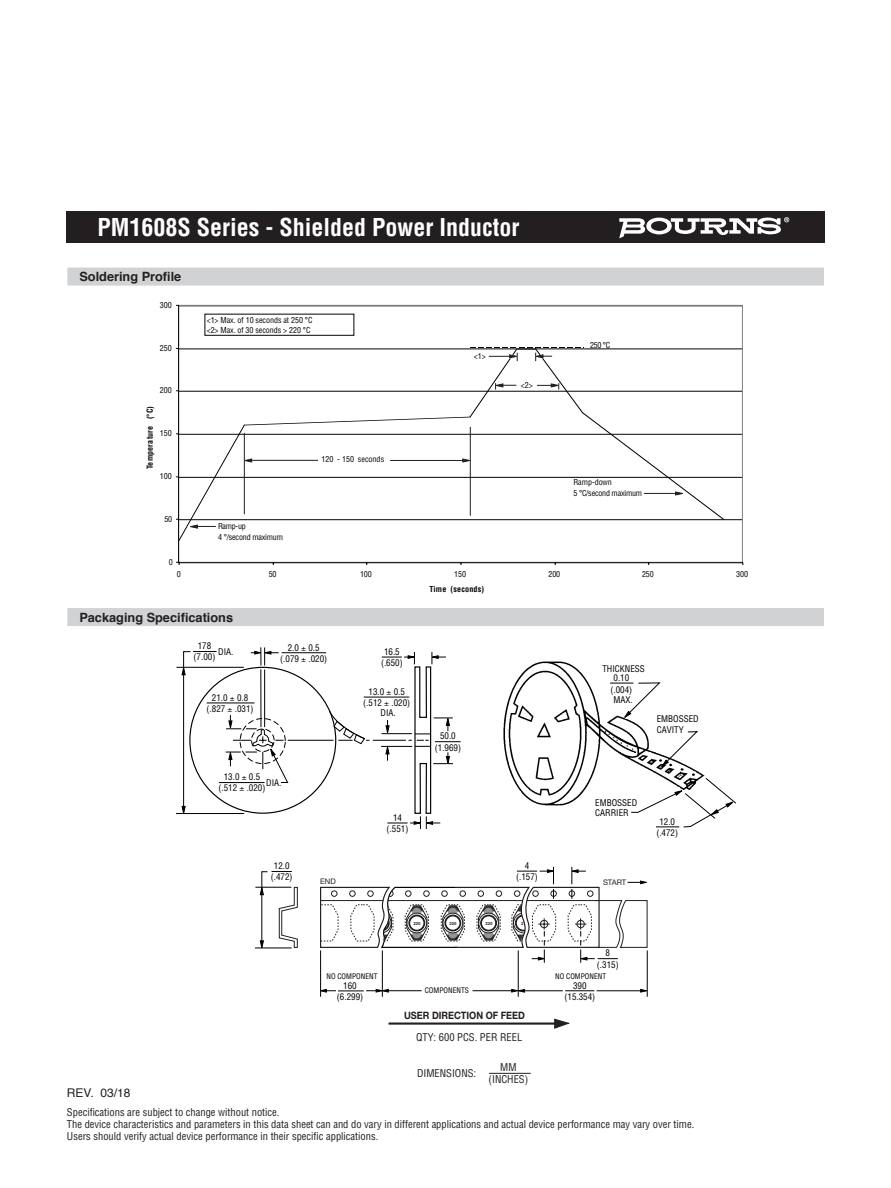
<style>
.page{position:relative;width:891px;height:1188px;background:#fff}
.page>*{position:absolute;margin:0;border:0;box-sizing:border-box;transform-origin:0 0}
.t1{font:700 condensed 24px "Helvetica";color:#fff}
.t2{font:700 12.75px "Helvetica";color:#231f20}
.t3{font:12px "Helvetica";color:#231f20}
.negative_type_header{font:condensed 10.5px "Helvetica";color:#231f20}
.t4{font:700 10.2px "Helvetica Neue";color:#231f20;scale:.9 1}
.t5{font:condensed 9px/11.2px "Helvetica";color:#000;text-align:center}
.t6{font:condensed 8.1px/10.9px "Helvetica";letter-spacing:-.015em;color:#040503}
.t7{font:700 condensed 8.1px "Helvetica";letter-spacing:.025em;color:#040503}
.t8{font:7.65px "Helvetica Neue";color:#231f20}
.t9{font:condensed 7.5px "Helvetica";color:#000}
.t10{font:700 4.2px "Helvetica";color:#231f20}
</style>
<div class="page">
<div style="left:66px;top:212px;width:758px;height:31px;background:#231f20"></div>
<svg style="left:619px;top:217px;width:170px;height:21px"></svg>
<div style="left:67px;top:268px;width:757px;height:18px;background:#d1d2d4"></div>
<hr style="left:489px;top:1073px;width:42px;height:1px;background:#231f20">
<hr style="left:179px;top:519px;width:564px;height:1px;background:#040503">
<hr style="left:179px;top:477px;width:564px;height:1px;background:#040503">
<hr style="left:179px;top:434px;width:564px;height:1px;background:#040503">
<hr style="left:179px;top:391px;width:564px;height:1px;background:#040503">
<hr style="left:179px;top:349px;width:564px;height:1px;background:#040503">
<hr style="left:179px;top:306px;width:564px;height:1px;background:#040503">
<hr style="left:178px;top:305px;width:565px;height:1px;background:#808180">
<hr style="left:742px;top:305px;width:1px;height:258px;background:#808180">
<hr style="left:178px;top:562px;width:565px;height:1px;background:#808180">
<hr style="left:178px;top:305px;width:1px;height:258px;background:#040503">
<hr style="left:179px;top:563px;width:564px;height:1px;background:#040503">
<svg style="left:176px;top:347px;width:548px;height:194px"></svg>
<div style="left:67px;top:608px;width:757px;height:18px;background:#d1d2d4"></div>
<hr style="left:261px;top:670px;width:1px;height:57px;background:#000">
<hr style="left:264px;top:670px;width:1px;height:57px;background:#000">
<svg style="left:251px;top:648px;width:28px;height:17px"></svg>
<hr style="left:282px;top:652px;width:44px;height:1px;background:#000">
<hr style="left:176px;top:667px;width:68px;height:1px;background:#000">
<hr style="left:176px;top:813px;width:68px;height:1px;background:#000">
<svg style="left:182px;top:651px;width:35px;height:162px"></svg>
<hr style="left:219px;top:782px;width:46px;height:1px;background:#000">
<hr style="left:364px;top:697px;width:45px;height:1px;background:#000">
<hr style="left:207px;top:703px;width:48px;height:1px;background:#000">
<hr style="left:381px;top:746px;width:31px;height:1px;background:#000">
<hr style="left:288px;top:740px;width:45px;height:1px;background:#000">
<svg style="left:329px;top:710px;width:40px;height:35px"></svg>
<hr style="left:373px;top:740px;width:33px;height:1px;background:#000">
<img style="left:503px;top:661px;width:202px;height:145px">
<svg style="left:661px;top:731px;width:38px;height:36px"></svg>
<svg style="left:610px;top:682px;width:51px;height:37px"></svg>
<svg style="left:630px;top:777px;width:106px;height:51px"></svg>
<hr style="left:389px;top:1023px;width:168px;height:2px;background:#231f20">
<svg style="left:554px;top:1019px;width:15px;height:10px"></svg>
<hr style="left:320px;top:950px;width:1px;height:47px;background:#000">
<hr style="left:382px;top:950px;width:1px;height:47px;background:#000">
<hr style="left:473px;top:990px;width:40px;height:1px;background:#000">
<hr style="left:518px;top:950px;width:1px;height:47px;background:#000">
<svg style="left:320px;top:989px;width:69px;height:3px"></svg>
<hr style="left:387px;top:990px;width:35px;height:1px;background:#000">
<svg style="left:640px;top:989px;width:7px;height:3px"></svg>
<hr style="left:597px;top:990px;width:45px;height:1px;background:#000">
<hr style="left:647px;top:950px;width:1px;height:47px;background:#000">
<svg style="left:511px;top:989px;width:14px;height:4px"></svg>
<hr style="left:523px;top:990px;width:40px;height:1px;background:#000">
<svg style="left:565px;top:990px;width:29px;height:1px"></svg>
<hr style="left:255px;top:887px;width:36px;height:1px;background:#000">
<hr style="left:255px;top:948px;width:37px;height:1px;background:#000">
<svg style="left:260px;top:871px;width:38px;height:78px"></svg>
<svg style="left:320px;top:867px;width:328px;height:96px"></svg>
<svg style="left:382px;top:652px;width:79px;height:177px"></svg>
<svg style="left:226px;top:708px;width:63px;height:76px"></svg>
<p class="t1" style="left:97px;top:213px;width:424px">PM1608S Series - Shielded Power Inductor</p>
<p class="t2" style="left:79px;top:266px;width:104px">Soldering Profile</p>
<p class="t6" style="left:160px;top:299px;width:13px">300</p>
<p class="t6" style="left:160px;top:342px;width:13px">250</p>
<p class="t6" style="left:160px;top:385px;width:13px">200</p>
<p class="t7" style="left:145px;top:469px;width:65px;rotate:-90deg">Temperature (°C)</p>
<p class="t6" style="left:160px;top:428px;width:13px">150</p>
<p class="t6" style="left:160px;top:471px;width:13px">100</p>
<p class="t6" style="left:164px;top:513px;width:9px">50</p>
<p class="t6" style="left:169px;top:556px;width:6px">0</p>
<p class="t6" style="left:207px;top:314px;width:107px">&lt;1&gt; Max. of 10 seconds at 250 °C</p>
<p class="t6" style="left:207px;top:324px;width:105px">&lt;2&gt; Max. of 30 seconds &gt; 220 °C</p>
<p class="t6" style="left:218px;top:521px;width:67px">Ramp-up<br>4 °/second maximum</p>
<p class="t6" style="left:321px;top:453px;width:64px">120 - 150 seconds</p>
<p class="t6" style="left:474px;top:350px;width:14px">&lt;1&gt;</p>
<p class="t6" style="left:521px;top:380px;width:14px">&lt;2&gt;</p>
<p class="t6" style="left:590px;top:340px;width:22px">250 °C</p>
<p class="t6" style="left:573px;top:476px;width:70px">Ramp-down<br>5 °C/second maximum</p>
<p class="t6" style="left:177px;top:568px;width:6px">0</p>
<p class="t6" style="left:269px;top:568px;width:9px">50</p>
<p class="t6" style="left:360px;top:568px;width:13px">100</p>
<p class="t6" style="left:454px;top:568px;width:13px">150</p>
<p class="t6" style="left:549px;top:568px;width:13px">200</p>
<p class="t6" style="left:642px;top:568px;width:13px">250</p>
<p class="t6" style="left:736px;top:568px;width:13px">300</p>
<p class="t7" style="left:429px;top:584px;width:56px">Time (seconds)</p>
<p class="t2" style="left:79px;top:607px;width:155px">Packaging Specifications</p>
<p class="t5" style="left:194px;top:640px;width:23px">178 (7.00)</p>
<p class="t5" style="left:218px;top:646px;width:17px">DIA.</p>
<p class="t5" style="left:207px;top:691px;width:48px">21.0 0.8 (.827 .031)</p>
<p class="t5" style="left:280px;top:642px;width:48px">2.0 0.5 (.079 .020)</p>
<p class="t5" style="left:219px;top:771px;width:48px">13.0 0.5 (.512 .020)</p>
<p class="t5" style="left:266px;top:777px;width:17px">DIA.</p>
<p class="t5" style="left:381px;top:646px;width:23px">16.5 (.650)</p>
<p class="t5" style="left:363px;top:686px;width:48px">13.0 0.5 (.512 .020)</p>
<p class="t5" style="left:381px;top:707px;width:17px">DIA.</p>
<p class="t5" style="left:387px;top:812px;width:23px">14 (.551)</p>
<p class="t5" style="left:435px;top:730px;width:28px">50.0 (1.969)</p>
<p class="t5" style="left:602px;top:663px;width:44px">THICKNESS</p>
<p class="t5" style="left:614px;top:694px;width:21px">MAX.</p>
<p class="t5" style="left:611px;top:672px;width:23px">0.10 (.004)</p>
<p class="t5" style="left:595px;top:797px;width:44px;line-height:10.5px;text-align:left">EMBOSSED<br>CARRIER</p>
<p class="t5" style="left:271px;top:860px;width:23px">12.0 (.472)</p>
<p class="t5" style="left:516px;top:860px;width:23px">4 (.157)</p>
<p class="t8" style="left:320px;top:876px;width:17px">END</p>
<p class="t8" style="left:603px;top:876px;width:25px">START</p>
<p class="t5" style="left:657px;top:714px;width:44px;line-height:10.5px;text-align:left">EMBOSSED<br>CAVITY</p>
<p class="t5" style="left:656px;top:816px;width:23px">12.0 (.472)</p>
<p class="t3" style="left:67px;top:1083px;width:65px">REV. 03/18</p>
<p class="t10" style="left:413px;top:920px;width:9px">220</p>
<p class="t10" style="left:449px;top:920px;width:9px">220</p>
<p class="t10" style="left:485px;top:920px;width:9px">220</p>
<p class="t10" style="left:521px;top:920px;width:4px">2</p>
<p class="t5" style="left:597px;top:947px;width:23px">8 (.315)</p>
<p class="t9" style="left:326px;top:972px;width:53px">NO COMPONENT</p>
<p class="t9" style="left:555px;top:972px;width:53px">NO COMPONENT</p>
<p class="t9" style="left:425px;top:986px;width:46px">COMPONENTS</p>
<p class="t5" style="left:565px;top:980px;width:32px">390 (15.354)</p>
<p class="t5" style="left:337px;top:980px;width:28px">160 (6.299)</p>
<p class="t4" style="left:404px;top:1008px;width:136px">USER DIRECTION OF FEED</p>
<p class="negative_type_header" style="left:416px;top:1030px;width:108px">QTY: 600 PCS. PER REEL</p>
<p class="negative_type_header" style="left:417px;top:1066px;width:61px">DIMENSIONS:</p>
<p class="negative_type_header" style="left:500px;top:1060px;width:18px">MM</p>
<p class="negative_type_header" style="left:489px;top:1073px;width:41px">(INCHES)</p>
<p class="negative_type_header" style="left:67px;top:1105px;width:214px">Specifications are subject to change without notice.</p>
<p class="negative_type_header" style="left:67px;top:1117px;width:629px">The device characteristics and parameters in this data sheet can and do vary in different applications and actual device performance may vary over time.</p>
<p class="negative_type_header" style="left:67px;top:1129px;width:313px">Users should verify actual device performance in their specific applications.</p>
</div>
